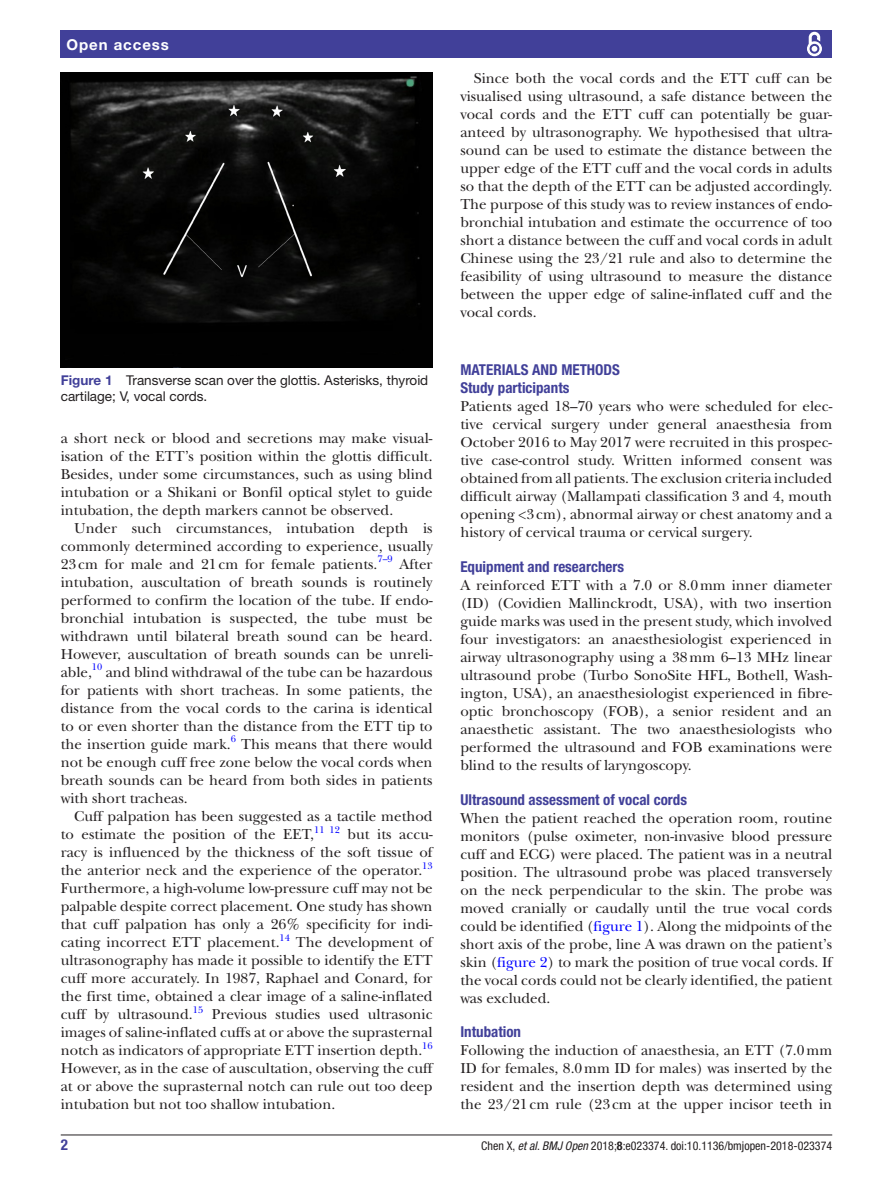
<style>
.page{position:relative;width:893px;height:1191px;background:#fff}
.page>*{position:absolute;margin:0;border:0;box-sizing:border-box;transform-origin:0 0}
.t1{font:15px/18px "New Baskerville";color:#231f20;text-align:justify}
.t2{font:700 condensed 15px/18px "Helvetica Neue LT Std";color:#414099}
.t3{font:700 15px "Helvetica Neue LT Std";letter-spacing:.065em;color:#fff}
.t4{font:13.5px/16.2px "Helvetica Neue LT Std";color:#231f20}
.t5{font:condensed 12px "Helvetica Neue LT Std";color:#231f20}
.t6{font:9.9px "New Baskerville";color:#00f}
.s1{font-weight:700;color:#414099}
.s2{color:#00f}
.s3{font-style:italic}
.s4{font-weight:700}
</style>
<div class="page">
<hr style="left:61px;top:1134px;width:771px;height:1px;background:#231f20">
<div style="left:61px;top:31px;width:771px;height:27px;background:#414099"></div>
<svg style="left:807px;top:31px;width:15px;height:26px"></svg>
<img style="left:61px;top:73px;width:372px;height:294px">
<p class="t3" style="left:66px;top:35px;width:104px">Open access</p>
<p class="t4" style="left:61px;top:372px;width:369px"><span class="s1">Figure 1</span> Transverse scan over the glottis. Asterisks, thyroid cartilage; V, vocal cords.</p>
<p class="t1" style="left:61px;top:429px;width:373px">a short neck or blood and secretions may make visual&shy;isation of the ETT’s position within the glottis difficult.<br>Besides, under some circumstances, such as using blind intubation or a Shikani or Bonfil optical stylet to guide intubation, the depth markers cannot be observed.</p>
<p class="t1" style="left:61px;top:519px;width:373px;text-indent:14px">Under such circumstances, intubation depth is commonly determined according to experience, usually 23cm for male and 21cm for female patients.</p>
<p class="t6" style="left:377px;top:553px;width:17px">7–9</p>
<p class="t1" style="left:61px;top:555px;width:373px;text-indent:339px">After intubation, auscultation of breath sounds is routinely performed to confirm the location of the tube. If endo&shy;bronchial intubation is suspected, the tube must be withdrawn until bilateral breath sound can be heard.<br>However, auscultation of breath sounds can be unreli&shy;able,</p>
<p class="t6" style="left:92px;top:661px;width:12px">10</p>
<p class="t1" style="left:61px;top:663px;width:373px;text-indent:45px">and blind withdrawal of the tube can be hazardous for patients with short tracheas. In some patients, the distance from the vocal cords to the carina is identical to or even shorter than the distance from the ETT tip to the insertion guide mark.</p>
<p class="t6" style="left:231px;top:733px;width:7px">6</p>
<p class="t1" style="left:61px;top:735px;width:373px;text-indent:180px">This means that there would not be enough cuff free zone below the vocal cords when breath sounds can be heard from both sides in patients with short tracheas.</p>
<p class="t1" style="left:61px;top:807px;width:373px;text-indent:14px">Cuff palpation has been suggested as a tactile method to estimate the position of the EET,</p>
<p class="t6" style="left:314px;top:823px;width:27px">11 12</p>
<p class="t1" style="left:61px;top:825px;width:373px;text-indent:287px">but its accu&shy;racy is influenced by the thickness of the soft tissue of the anterior neck and the experience of the operator.</p>
<p class="t6" style="left:422px;top:859px;width:12px">13</p>
<p class="t1" style="left:61px;top:879px;width:373px">Furthermore, a high-volume low-pressure cuff may not be palpable despite correct placement. One study has shown that cuff palpation has only a 26% specificity for indi&shy;cating incorrect ETT placement.</p>
<p class="t6" style="left:280px;top:931px;width:12px">14</p>
<p class="t1" style="left:61px;top:933px;width:373px;text-indent:235px">The development of ultrasonography has made it possible to identify the ETT cuff more accurately. In 1987, Raphael and Conard, for the first time, obtained a clear image of a saline-inflated cuff by ultrasound.<sup>15</sup></p>
<p class="t1" style="left:61px;top:1005px;width:373px;text-indent:151px">Previous studies used ultrasonic images of saline-inflated cuffs at or above the suprasternal notch as indicators of appropriate ETT insertion depth.</p>
<p class="t6" style="left:422px;top:1039px;width:12px">16</p>
<p class="t1" style="left:61px;top:1059px;width:373px">However, as in the case of auscultation, observing the cuff at or above the suprasternal notch can rule out too deep intubation but not too shallow intubation.</p>
<p class="t1" style="left:460px;top:69px;width:373px;text-indent:14px">Since both the vocal cords and the ETT cuff can be visualised using ultrasound, a safe distance between the vocal cords and the ETT cuff can potentially be guar&shy;anteed by ultrasonography. We hypothesised that ultra&shy;sound can be used to estimate the distance between the upper edge of the ETT cuff and the vocal cords in adults so that the depth of the ETT can be adjusted accordingly.<br>The purpose of this study was to review instances of endo&shy;bronchial intubation and estimate the occurrence of too short a distance between the cuff and vocal cords in adult Chinese using the 23/21 rule and also to determine the feasibility of using ultrasound to measure the distance between the upper edge of saline-inflated cuff and the vocal cords.</p>
<p class="t2" style="left:460px;top:361px;width:161px">Materials and methods<br>Study participants</p>
<p class="t1" style="left:460px;top:397px;width:373px">Patients aged 18–70 years who were scheduled for elec&shy;tive cervical surgery under general anaesthesia from October 2016 to May 2017 were recruited in this prospec&shy;tive case-control study. Written informed consent was obtained from all patients. The exclusion criteria included difficult airway (Mallampati classification 3 and 4, mouth opening &lt;3cm), abnormal airway or chest anatomy and a history of cervical trauma or cervical surgery.</p>
<p class="t2" style="left:460px;top:557px;width:165px">Equipment and researchers</p>
<p class="t1" style="left:460px;top:576px;width:373px">A reinforced ETT with a 7.0 or 8.0mm inner diameter (ID) (Covidien Mallinckrodt, USA), with two insertion guide marks was used in the present study, which involved four investigators: an anaesthesiologist experienced in airway ultrasonography using a 38mm 6–13 MHz linear ultrasound probe (Turbo SonoSite HFL, Bothell, Wash&shy;ington, USA), an anaesthesiologist experienced in fibre&shy;optic bronchoscopy (FOB), a senior resident and an anaesthetic assistant. The two anaesthesiologists who performed the ultrasound and FOB examinations were blind to the results of laryngoscopy.</p>
<p class="t2" style="left:460px;top:790px;width:228px">Ultrasound assessment of vocal cords</p>
<p class="t1" style="left:460px;top:809px;width:373px">When the patient reached the operation room, routine monitors (pulse oximeter, non-invasive blood pressure cuff and ECG) were placed. The patient was in a neutral position. The ultrasound probe was placed transversely on the neck perpendicular to the skin. The probe was moved cranially or caudally until the true vocal cords could be identified (<span class="s2">figure 1</span>). Along the midpoints of the short axis of the probe, line A was drawn on the patient’s skin (<span class="s2">figure 2</span>) to mark the position of true vocal cords. If the vocal cords could not be clearly identified, the patient was excluded.</p>
<p class="t2" style="left:460px;top:1022px;width:62px">Intubation</p>
<p class="t1" style="left:460px;top:1041px;width:373px">Following the induction of anaesthesia, an ETT (7.0mm ID for females, 8.0mm ID for males) was inserted by the resident and the insertion depth was determined using the 23/21cm rule (23cm at the upper incisor teeth in</p>
<p class="t2" style="left:61px;top:1135px;width:9px">2</p>
<p class="t5" style="left:481px;top:1138px;width:352px">Chen X, <span class="s3">et al</span>. <span class="s3">BMJ Open</span> 2018;<span class="s4">8</span>:e023374. doi:10.1136/bmjopen-2018-023374</p>
</div>
